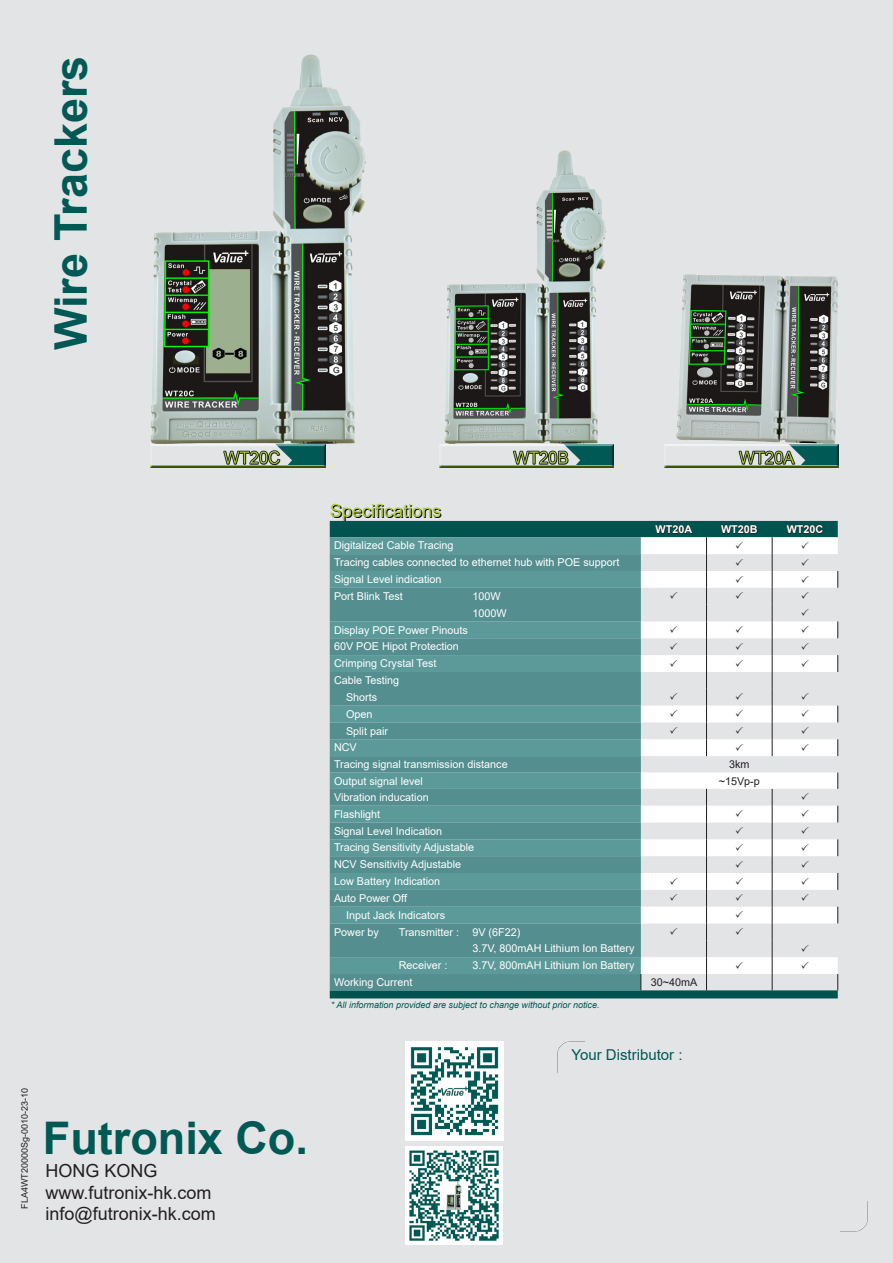
<style>
.page{position:relative;width:893px;height:1263px;background:#e3e4e6}
.page>*{position:absolute;margin:0;border:0;box-sizing:border-box;transform-origin:0 0}
.t1{font:700 45px "Arial";color:#005954}
.t2{font:18px "Arial";color:#231f20}
.t3{font:18px "Arial";color:#000}
.t4{font:15px "Arial";color:#005954}
.t5{font:10.8px "Arial";color:#fff}
.t6{font:10.8px "Arial";color:#231f20}
.t7{font:700 10.8px "Arial";color:#fff}
.t8{font:italic 9px "Arial";color:#005954}
.t9{font:9px "Arial";color:#231f20}
</style>
<div class="page">
<img style="left:558px;top:1042px;width:26px;height:30px">
<img style="left:841px;top:1201px;width:26px;height:31px">
<img style="left:405px;top:1042px;width:99px;height:98px">
<img style="left:445px;top:151px;width:162px;height:292px">
<img style="left:151px;top:54px;width:216px;height:389px">
<img style="left:677px;top:275px;width:162px;height:168px">
<svg style="left:330px;top:521px;width:508px;height:477px;fill:#00534f"></svg>
<div style="left:330px;top:537px;width:311px;height:17px;background:#5c9999"></div>
<svg style="left:641px;top:537px;width:197px;height:437px;fill:#e3e4e6"></svg>
<svg style="left:330px;top:554px;width:311px;height:436px;fill:#558e8f"></svg>
<svg style="left:641px;top:571px;width:197px;height:352px;fill:#e3e4e6"></svg>
<svg style="left:837px;top:571px;width:1px;height:17px"></svg>
<svg style="left:837px;top:621px;width:1px;height:17px"></svg>
<svg style="left:837px;top:655px;width:1px;height:17px"></svg>
<svg style="left:837px;top:706px;width:1px;height:16px"></svg>
<svg style="left:706px;top:537px;width:1px;height:219px"></svg>
<svg style="left:772px;top:537px;width:1px;height:219px"></svg>
<svg style="left:837px;top:739px;width:1px;height:17px"></svg>
<svg style="left:837px;top:772px;width:1px;height:17px"></svg>
<svg style="left:837px;top:806px;width:1px;height:16px"></svg>
<svg style="left:837px;top:839px;width:1px;height:17px"></svg>
<svg style="left:837px;top:873px;width:1px;height:17px"></svg>
<svg style="left:837px;top:907px;width:1px;height:16px"></svg>
<svg style="left:641px;top:974px;width:1px;height:16px"></svg>
<svg style="left:706px;top:789px;width:1px;height:201px"></svg>
<svg style="left:772px;top:789px;width:1px;height:201px"></svg>
<svg style="left:837px;top:974px;width:1px;height:16px"></svg>
<svg style="left:655px;top:524px;width:38px;height:10px"></svg>
<svg style="left:720px;top:524px;width:38px;height:10px"></svg>
<svg style="left:786px;top:524px;width:37px;height:10px"></svg>
<img style="left:405px;top:1146px;width:98px;height:98px">
<img style="left:151px;top:445px;width:174px;height:23px">
<img style="left:439px;top:445px;width:175px;height:23px">
<img style="left:665px;top:445px;width:174px;height:23px">
<svg style="left:736px;top:541px;width:7px;height:7px"></svg>
<svg style="left:802px;top:541px;width:7px;height:7px"></svg>
<svg style="left:736px;top:558px;width:7px;height:7px"></svg>
<svg style="left:802px;top:558px;width:7px;height:7px"></svg>
<svg style="left:736px;top:575px;width:7px;height:7px"></svg>
<svg style="left:802px;top:575px;width:7px;height:7px"></svg>
<svg style="left:670px;top:592px;width:7px;height:7px"></svg>
<svg style="left:736px;top:592px;width:7px;height:7px"></svg>
<svg style="left:802px;top:592px;width:7px;height:7px"></svg>
<svg style="left:802px;top:609px;width:7px;height:7px"></svg>
<svg style="left:670px;top:626px;width:7px;height:7px"></svg>
<svg style="left:736px;top:626px;width:7px;height:7px"></svg>
<svg style="left:802px;top:626px;width:7px;height:7px"></svg>
<svg style="left:670px;top:642px;width:7px;height:7px"></svg>
<svg style="left:736px;top:642px;width:7px;height:7px"></svg>
<svg style="left:802px;top:642px;width:7px;height:7px"></svg>
<svg style="left:670px;top:659px;width:7px;height:7px"></svg>
<svg style="left:736px;top:659px;width:7px;height:7px"></svg>
<svg style="left:802px;top:659px;width:7px;height:7px"></svg>
<svg style="left:670px;top:693px;width:7px;height:7px"></svg>
<svg style="left:736px;top:693px;width:7px;height:7px"></svg>
<svg style="left:802px;top:693px;width:7px;height:7px"></svg>
<svg style="left:670px;top:710px;width:7px;height:7px"></svg>
<svg style="left:736px;top:710px;width:7px;height:7px"></svg>
<svg style="left:802px;top:710px;width:7px;height:7px"></svg>
<svg style="left:670px;top:727px;width:7px;height:7px"></svg>
<svg style="left:736px;top:727px;width:7px;height:7px"></svg>
<svg style="left:802px;top:727px;width:7px;height:7px"></svg>
<svg style="left:736px;top:743px;width:7px;height:7px"></svg>
<svg style="left:802px;top:743px;width:7px;height:7px"></svg>
<svg style="left:802px;top:793px;width:7px;height:7px"></svg>
<svg style="left:736px;top:810px;width:7px;height:7px"></svg>
<svg style="left:802px;top:810px;width:7px;height:7px"></svg>
<svg style="left:736px;top:827px;width:7px;height:7px"></svg>
<svg style="left:802px;top:827px;width:7px;height:7px"></svg>
<svg style="left:736px;top:843px;width:7px;height:7px"></svg>
<svg style="left:802px;top:843px;width:7px;height:7px"></svg>
<svg style="left:736px;top:860px;width:7px;height:7px"></svg>
<svg style="left:802px;top:860px;width:7px;height:7px"></svg>
<svg style="left:670px;top:877px;width:7px;height:7px"></svg>
<svg style="left:736px;top:877px;width:7px;height:7px"></svg>
<svg style="left:802px;top:877px;width:7px;height:7px"></svg>
<svg style="left:670px;top:894px;width:7px;height:7px"></svg>
<svg style="left:736px;top:894px;width:7px;height:7px"></svg>
<svg style="left:802px;top:894px;width:7px;height:7px"></svg>
<svg style="left:736px;top:911px;width:7px;height:7px"></svg>
<svg style="left:670px;top:928px;width:7px;height:7px"></svg>
<svg style="left:736px;top:928px;width:7px;height:7px"></svg>
<svg style="left:802px;top:944px;width:7px;height:7px"></svg>
<svg style="left:736px;top:961px;width:7px;height:7px"></svg>
<svg style="left:802px;top:961px;width:7px;height:7px"></svg>
<p class="t1" style="left:39px;top:350px;width:296px;rotate:-90deg">Wire Trackers</p>
<p class="t9" style="left:19px;top:1209px;width:122px;rotate:-90deg">FLA4WT20000Sg-0010-23-10</p>
<p class="t1" style="left:43px;top:1107px;width:267px">Futronix Co.</p>
<p class="t2" style="left:46px;top:1158px;width:114px">HONG KONG</p>
<p class="t2" style="left:46px;top:1180px;width:168px">www.futronix-hk.com</p>
<p class="t2" style="left:46px;top:1202px;width:172px">info@futronix-hk.com</p>
<p class="t3" style="left:331px;top:499px;width:113px">Specifications</p>
<p class="t7" style="left:656px;top:522px;width:38px">WT20A</p>
<p class="t7" style="left:721px;top:522px;width:38px">WT20B</p>
<p class="t7" style="left:787px;top:522px;width:38px">WT20C</p>
<p class="t5" style="left:334px;top:538px;width:121px">Digitalized Cable Tracing</p>
<p class="t5" style="left:334px;top:555px;width:287px">Tracing cables connected to ethernet hub with POE support</p>
<p class="t5" style="left:334px;top:572px;width:109px">Signal Level indication</p>
<p class="t5" style="left:334px;top:589px;width:70px">Port Blink Test</p>
<p class="t5" style="left:472px;top:589px;width:30px">100W</p>
<p class="t5" style="left:472px;top:605px;width:36px">1000W</p>
<p class="t5" style="left:334px;top:622px;width:135px">Display POE Power Pinouts</p>
<p class="t5" style="left:334px;top:639px;width:126px">60V POE Hipot Protection</p>
<p class="t5" style="left:334px;top:656px;width:104px">Crimping Crystal Test</p>
<p class="t5" style="left:334px;top:673px;width:67px">Cable Testing</p>
<p class="t5" style="left:346px;top:690px;width:33px">Shorts</p>
<p class="t5" style="left:346px;top:706px;width:28px">Open</p>
<p class="t5" style="left:346px;top:723px;width:44px">Split pair</p>
<p class="t5" style="left:334px;top:740px;width:24px">NCV</p>
<p class="t5" style="left:334px;top:757px;width:175px">Tracing signal transmission distance</p>
<p class="t6" style="left:729px;top:757px;width:22px">3km</p>
<p class="t5" style="left:334px;top:773px;width:90px">Output signal level</p>
<p class="t6" style="left:719px;top:773px;width:43px">~15Vp-p</p>
<p class="t5" style="left:334px;top:790px;width:96px">Vibration inducation</p>
<p class="t5" style="left:334px;top:806px;width:48px">Flashlight</p>
<p class="t5" style="left:334px;top:823px;width:110px">Signal Level Indication</p>
<p class="t5" style="left:334px;top:840px;width:142px">Tracing Sensitivity Adjustable</p>
<p class="t5" style="left:334px;top:857px;width:129px">NCV Sensitivity Adjustable</p>
<p class="t5" style="left:334px;top:874px;width:108px">Low Battery Indication</p>
<p class="t5" style="left:334px;top:891px;width:75px">Auto Power Off</p>
<p class="t5" style="left:346px;top:907px;width:101px">Input Jack Indicators</p>
<p class="t5" style="left:334px;top:924px;width:47px">Power by</p>
<p class="t5" style="left:399px;top:924px;width:62px">Transmitter :</p>
<p class="t5" style="left:472px;top:924px;width:50px">9V (6F22)</p>
<p class="t5" style="left:472px;top:941px;width:164px">3.7V, 800mAH Lithium Ion Battery</p>
<p class="t5" style="left:399px;top:958px;width:50px">Receiver :</p>
<p class="t5" style="left:472px;top:958px;width:164px">3.7V, 800mAH Lithium Ion Battery</p>
<p class="t5" style="left:334px;top:975px;width:80px">Working Current</p>
<p class="t6" style="left:651px;top:975px;width:48px">30~40mA</p>
<p class="t8" style="left:331px;top:999px;width:270px">* All information provided are subject to change without prior notice.</p>
<p class="t4" style="left:571px;top:1044px;width:113px">Your Distributor :</p>
</div>
